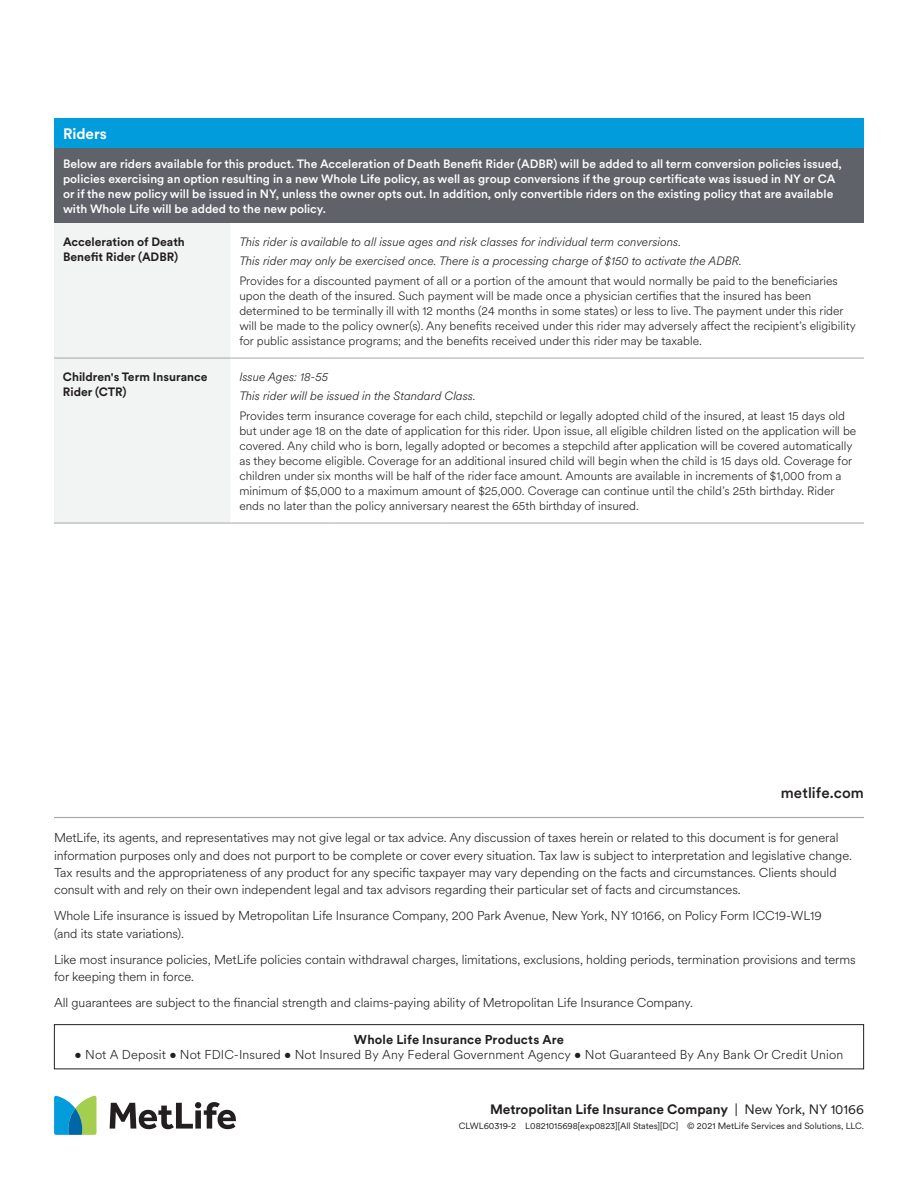
<style>
.page{position:relative;width:918px;height:1188px;background:#fff}
.page>*{position:absolute;margin:0;border:0;box-sizing:border-box;transform-origin:0 0}
.t1{font:500 15px "Met Life Circular";letter-spacing:.005em;color:#231f20}
.t2{font:700 15px "Met Life Circular";color:#fff}
.t3{font:700 13.5px "Met Life Circular";color:#231f20}
.t4{font:300 12.75px/17.2px "Met Life Circular";letter-spacing:-.005em;color:#231f20}
.t5{font:700 12.75px "Met Life Circular";letter-spacing:.015em;color:#231f20}
.t6{font:300 12px/15px "Met Life Circular";color:#231f20}
.t7{font:500 12px/15px "Met Life Circular";color:#fff}
.t8{font:italic 300 12px/19.5px "Met Life Circular";color:#231f20}
.t9{font:700 12px/15px "Met Life Circular";color:#231f20}
.t10{font:9px "Met Life Circular";color:#231f20}
.s1{font-weight:400}
</style>
<div class="page">
<svg style="left:110px;top:1102px;width:126px;height:27px"></svg>
<svg style="left:54px;top:1096px;width:43px;height:39px"></svg>
<hr style="left:54px;top:817px;width:810px;height:1px;background:#a3a7a9">
<div style="left:54px;top:1024px;width:810px;height:45px;border:1px solid #231f20"></div>
<div style="left:54px;top:119px;width:810px;height:29px;background:#009cdc"></div>
<div style="left:54px;top:148px;width:810px;height:75px;background:#5f6369"></div>
<div style="left:54px;top:223px;width:176px;height:300px;background:#f2f4f3"></div>
<hr style="left:54px;top:358px;width:176px;height:1px;background:#a3a7a9">
<hr style="left:230px;top:358px;width:102px;height:1px;background:#a3a7a9">
<hr style="left:332px;top:358px;width:108px;height:1px;background:#a3a7a9">
<hr style="left:440px;top:358px;width:125px;height:1px;background:#a3a7a9">
<hr style="left:565px;top:358px;width:299px;height:1px;background:#a3a7a9">
<hr style="left:54px;top:523px;width:176px;height:1px;background:#a3a7a9">
<hr style="left:230px;top:523px;width:102px;height:1px;background:#a3a7a9">
<hr style="left:332px;top:523px;width:108px;height:1px;background:#a3a7a9">
<hr style="left:440px;top:523px;width:125px;height:1px;background:#a3a7a9">
<hr style="left:565px;top:523px;width:299px;height:1px;background:#a3a7a9">
<p class="t2" style="left:63px;top:123px;width:45px">Riders</p>
<p class="t7" style="left:63px;top:155px;width:780px">Below are riders available for this product. The Acceleration of Death Benefit Rider (ADBR) will be added to all term conversion policies issued, policies exercising an option resulting in a new Whole Life policy, as well as group conversions if the group certificate was issued in NY or CA or if the new policy will be issued in NY, unless the owner opts out. In addition, only convertible riders on the existing policy that are available with Whole Life will be added to the new policy.</p>
<p class="t9" style="left:63px;top:233px;width:123px">Acceleration of Death<br>Benefit Rider (ADBR)</p>
<p class="t8" style="left:239px;top:231px;width:504px">This rider is available to all issue ages and risk classes for individual term conversions.<br>This rider may only be exercised once. There is a processing charge of $150 to activate the ADBR.</p>
<p class="t6" style="left:239px;top:272px;width:618px">Provides for a discounted payment of all or a portion of the amount that would normally be paid to the beneficiaries upon the death of the insured. Such payment will be made once a physician certifies that the insured has been determined to be terminally ill with 12 months (24 months in some states) or less to live. The payment under this rider will be made to the policy owner(s). Any benefits received under this rider may adversely affect the recipient’s eligibility for public assistance programs; and the benefits received under this rider may be taxable.</p>
<p class="t9" style="left:63px;top:368px;width:146px">Children's Term Insurance<br>Rider (CTR)</p>
<p class="t8" style="left:239px;top:366px;width:238px">Issue Ages: 18-55<br>This rider will be issued in the Standard Class.</p>
<p class="t6" style="left:239px;top:407px;width:619px">Provides term insurance coverage for each child, stepchild or legally adopted child of the insured, at least 15 days old but under age 18 on the date of application for this rider. Upon issue, all eligible children listed on the application will be covered. Any child who is born, legally adopted or becomes a stepchild after application will be covered automatically as they become eligible. Coverage for an additional insured child will begin when the child is 15 days old. Coverage for children under six months will be half of the rider face amount. Amounts are available in increments of $1,000 from a minimum of $5,000 to a maximum amount of $25,000. Coverage can continue until the child’s 25th birthday. Rider ends no later than the policy anniversary nearest the 65th birthday of insured.</p>
<p class="t1" style="left:781px;top:783px;width:85px">metlife.com</p>
<p class="t4" style="left:54px;top:829px;width:800px">MetLife, its agents, and representatives may not give legal or tax advice. Any discussion of taxes herein or related to this document is for general information purposes only and does not purport to be complete or cover every situation. Tax law is subject to interpretation and legislative change.<br>Tax results and the appropriateness of any product for any specific taxpayer may vary depending on the facts and circumstances. Clients should consult with and rely on their own independent legal and tax advisors regarding their particular set of facts and circumstances.</p>
<p class="t4" style="left:54px;top:907px;width:769px">Whole Life insurance is issued by Metropolitan Life Insurance Company, 200 Park Avenue, New York, NY 10166, on Policy Form ICC19-WL19 (and its state variations).</p>
<p class="t4" style="left:54px;top:950px;width:803px">Like most insurance policies, MetLife policies contain withdrawal charges, limitations, exclusions, holding periods, termination provisions and terms for keeping them in force.</p>
<p class="t4" style="left:54px;top:994px;width:641px">All guarantees are subject to the financial strength and claims-paying ability of Metropolitan Life Insurance Company.</p>
<p class="t5" style="left:354px;top:1030px;width:212px">Whole Life Insurance Products Are</p>
<p class="t4" style="left:75px;top:1046px;width:770px">• Not A Deposit • Not FDIC-Insured • Not Insured By Any Federal Government Agency • Not Guaranteed By Any Bank Or Credit Union</p>
<p class="t3" style="left:490px;top:1100px;width:375px">Metropolitan Life Insurance Company <span class="s1">| New York, NY 10166</span></p>
<p class="t10" style="left:459px;top:1120px;width:407px">CLWL60319-2 L0821015698[exp0823][All States][DC] © 2021 MetLife Services and Solutions, LLC.</p>
</div>
